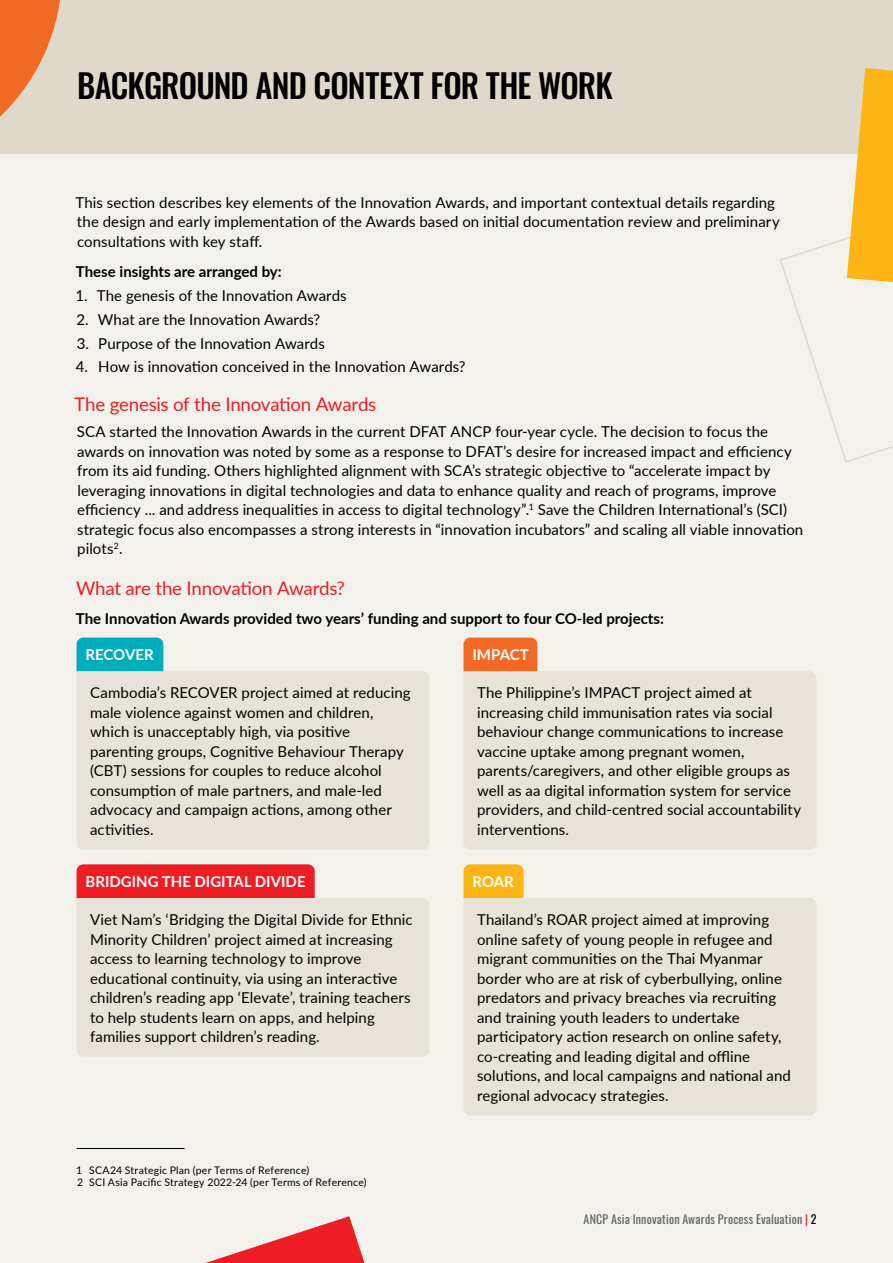
<style>
.page{position:relative;width:893px;height:1263px;background:#f3f1ec}
.page>*{position:absolute;margin:0;border:0;box-sizing:border-box;transform-origin:0 0}
.t1{font:500 33px "Oswald";letter-spacing:-.025em;color:#000}
.t2{font:18.75px "Lato";letter-spacing:-.015em;color:#ed1d24}
.t3{font:15px/19.5px "Lato";letter-spacing:.005em;color:#000}
.t4{font:700 15px "Lato";color:#000}
.t5{font:700 15px "Lato";color:#fff}
.t6{font:12px "Oswald";letter-spacing:.02em;color:#636466}
.t7{font:10.5px/12.6px "Lato";letter-spacing:.015em;color:#000}
.s1{color:#ed1d24}
.s2{color:#000}
</style>
<div class="page">
<div style="left:0;top:0;width:893px;height:153px;background:#ded9c9"></div>
<svg style="left:205px;top:1216px;width:160px;height:47px"></svg>
<svg style="left:779px;top:68px;width:114px;height:395px"></svg>
<svg style="left:0;top:0;width:62px;height:154px"></svg>
<hr style="left:77px;top:1148px;width:108px;height:1px;background:#000">
<div style="left:77px;top:637px;width:86px;height:34px;background:#00adbb"></div>
<div style="left:77px;top:671px;width:352px;height:179px;background:#e7e3d8"></div>
<div style="left:463px;top:864px;width:61px;height:34px;background:#fcb515"></div>
<div style="left:463px;top:898px;width:353px;height:217px;background:#e7e3d8"></div>
<div style="left:463px;top:637px;width:74px;height:34px;background:#f26924"></div>
<div style="left:463px;top:671px;width:353px;height:179px;background:#e7e3d8"></div>
<div style="left:77px;top:864px;width:238px;height:34px;background:#ed1d24"></div>
<div style="left:77px;top:898px;width:352px;height:158px;background:#e7e3d8"></div>
<h1 class="t1" style="left:77px;top:56px;width:537px">BACKGROUND AND CONTEXT FOR THE WORK</h1>
<p class="t3" style="left:75px;top:192px;width:706px">This section describes key elements of the Innovation Awards, and important contextual details regarding the design and early implementation of the Awards based on initial documentation review and preliminary consultations with key staff.</p>
<p class="t4" style="left:76px;top:261px;width:207px">These insights are arranged by:</p>
<p class="t3" style="left:75px;top:285px;width:273px">1. The genesis of the Innovation Awards</p>
<p class="t3" style="left:76px;top:309px;width:245px">2. What are the Innovation Awards?</p>
<p class="t3" style="left:77px;top:333px;width:250px">3. Purpose of the Innovation Awards</p>
<p class="t3" style="left:76px;top:357px;width:391px">4. How is innovation conceived in the Innovation Awards?</p>
<p class="t2" style="left:74px;top:391px;width:303px">The genesis of the Innovation Awards</p>
<p class="t3" style="left:77px;top:421px;width:728px">SCA started the Innovation Awards in the current DFAT ANCP four-year cycle. The decision to focus the awards on innovation was noted by some as a response to DFAT’s desire for increased impact and efficiency from its aid funding. Others highlighted alignment with SCA’s strategic objective to “accelerate impact by leveraging innovations in digital technologies and data to enhance quality and reach of programs, improve efficiency ... and address inequalities in access to digital technology”.<sup>1</sup> Save the Children International’s (SCI) strategic focus also encompasses a strong interests in “innovation incubators” and scaling all viable innovation pilots<sup>2</sup>.</p>
<p class="t2" style="left:76px;top:575px;width:270px">What are the Innovation Awards?</p>
<p class="t4" style="left:76px;top:607px;width:589px">The Innovation Awards provided two years’ funding and support to four CO-led projects:</p>
<p class="t5" style="left:86px;top:644px;width:70px">RECOVER</p>
<p class="t3" style="left:90px;top:682px;width:322px">Cambodia’s RECOVER project aimed at reducing male violence against women and children, which is unacceptably high, via positive parenting groups, Cognitive Behaviour Therapy (CBT) sessions for couples to reduce alcohol consumption of male partners, and male-led advocacy and campaign actions, among other activities.</p>
<p class="t5" style="left:472px;top:644px;width:58px">IMPACT</p>
<p class="t3" style="left:477px;top:682px;width:326px">The Philippine’s IMPACT project aimed at increasing child immunisation rates via social behaviour change communications to increase vaccine uptake among pregnant women, parents/caregivers, and other eligible groups as well as aa digital information system for service providers, and child-centred social accountability interventions.</p>
<p class="t5" style="left:86px;top:870px;width:222px">BRIDGING THE DIGITAL DIVIDE</p>
<p class="t3" style="left:90px;top:909px;width:324px">Viet Nam’s ‘Bridging the Digital Divide for Ethnic Minority Children’ project aimed at increasing access to learning technology to improve educational continuity, via using an interactive children’s reading app ‘Elevate’, training teachers to help students learn on apps, and helping families support children’s reading.</p>
<p class="t7" style="left:76px;top:1163px;width:292px">1 SCA24 Strategic Plan (per Terms of Reference)<br>2 SCI Asia Pacific Strategy 2022-24 (per Terms of Reference)</p>
<p class="t5" style="left:472px;top:870px;width:43px">ROAR</p>
<p class="t3" style="left:477px;top:909px;width:315px">Thailand’s ROAR project aimed at improving online safety of young people in refugee and migrant communities on the Thai Myanmar border who are at risk of cyberbullying, online predators and privacy breaches via recruiting and training youth leaders to undertake participatory action research on online safety, co-creating and leading digital and offline solutions, and local campaigns and national and regional advocacy strategies.</p>
<p class="t6" style="left:583px;top:1208px;width:234px">ANCP Asia Innovation Awards Process Evaluation <span class="s1">|</span> <span class="s2">2</span></p>
</div>
